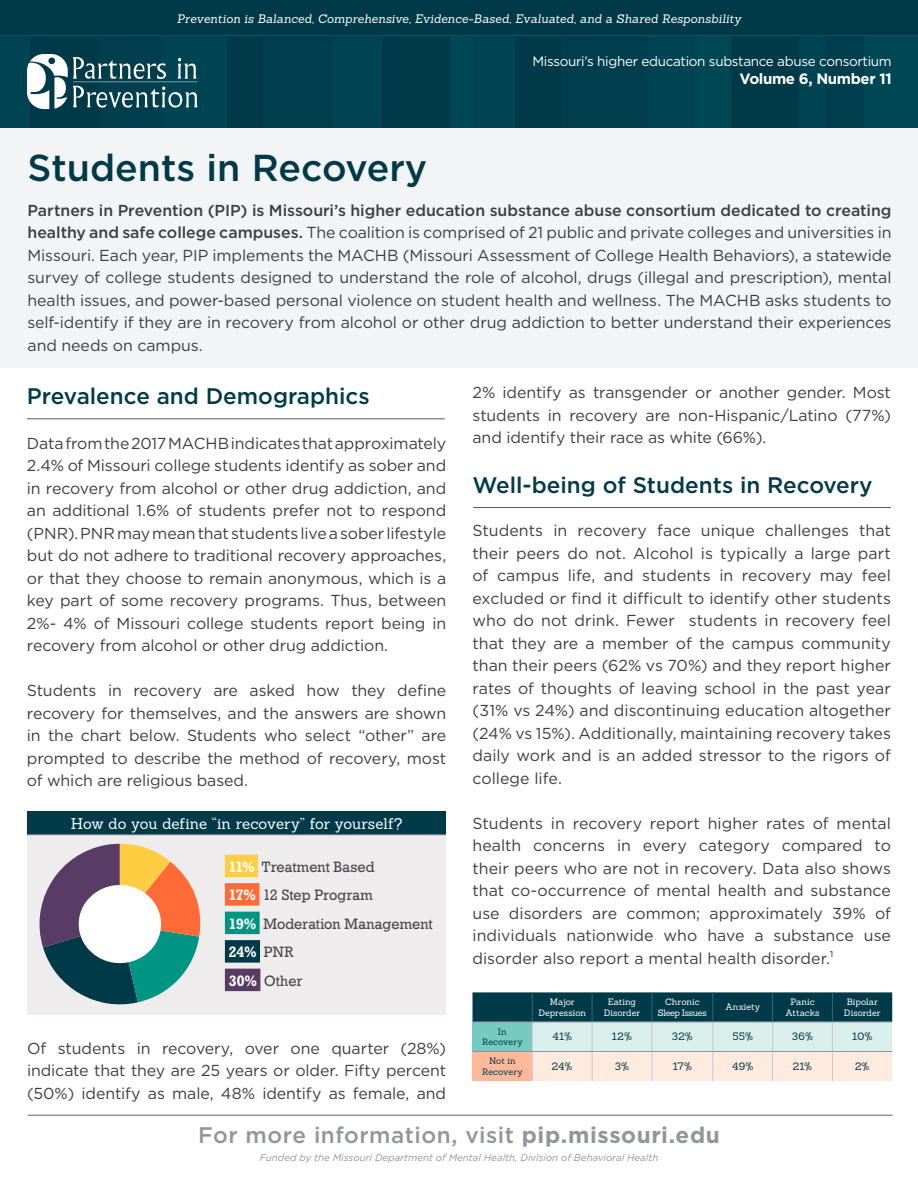
<style>
.page{position:relative;width:918px;height:1188px;background:#fff}
.page>*{position:absolute;margin:0;border:0;box-sizing:border-box;transform-origin:0 0}
.t1{font:500 37.5px "Gotham";color:#003a49}
.t2{font:500 22.5px "Gotham";color:#003a49}
.t3{font:500 22.5px "Gotham";letter-spacing:.02em;color:#939598}
.t4{font:15.9px/22.5px "Gotham";letter-spacing:-.005em;color:#3e3e3f;text-align:justify}
.t5{font:15.15px "Sanchez";color:#fff}
.t6{font:15px "Geometric Slab 712 BT Medium A";letter-spacing:.005em;color:#4b4c4d}
.t7{font:700 15px "Gotham";letter-spacing:-.025em;color:#fff}
.t8{font:15px "Geometric Slab 712 BT Bold A";color:#fff}
.t9{font:13.5px "Gotham";letter-spacing:-.025em;color:#fff}
.t10{font:italic 12px "Sanchez";letter-spacing:.01em;color:#fff}
.t11{font:10.5px "Sanchez";letter-spacing:.025em;color:#003a49}
.t12{font:italic 9.75px "Gotham";color:#939598}
.t13{font:9px "Sanchez";color:#fff}
.t14{font:9px "Sanchez";color:#003a49}
.t15{font:9px "Sanchez";letter-spacing:-.04em;color:#fff}
.s1{font-weight:500}
.s2{font-family:"Geometric Slab 712 BT Bold A";color:#fff}
.s3{font-family:"Geometric Slab 712 BT Medium A";color:#4b4c4d}
.s4{font-weight:700}
</style>
<div class="page">
<hr style="left:28px;top:1115px;width:864px;height:1px;background:#939598">
<svg style="left:472px;top:992px;width:420px;height:89px;background:#9aadac"></svg>
<hr style="left:532px;top:992px;width:1px;height:30px;background:#336773">
<hr style="left:592px;top:992px;width:1px;height:30px;background:#336773">
<hr style="left:652px;top:992px;width:1px;height:30px;background:#336773">
<hr style="left:712px;top:992px;width:1px;height:30px;background:#336773">
<hr style="left:772px;top:992px;width:1px;height:30px;background:#336773">
<hr style="left:832px;top:992px;width:1px;height:30px;background:#336773">
<hr style="left:472px;top:1022px;width:60px;height:1px;background:#939598">
<hr style="left:532px;top:1022px;width:60px;height:1px;background:#939598">
<hr style="left:592px;top:1022px;width:60px;height:1px;background:#939598">
<hr style="left:652px;top:1022px;width:61px;height:1px;background:#939598">
<hr style="left:713px;top:1022px;width:60px;height:1px;background:#939598">
<hr style="left:472px;top:1051px;width:60px;height:1px;background:#939598">
<hr style="left:532px;top:1051px;width:60px;height:1px;background:#939598">
<hr style="left:592px;top:1051px;width:60px;height:1px;background:#939598">
<hr style="left:652px;top:1051px;width:61px;height:1px;background:#939598">
<hr style="left:713px;top:1051px;width:60px;height:1px;background:#939598">
<hr style="left:773px;top:1051px;width:59px;height:1px;background:#939598">
<hr style="left:832px;top:1051px;width:60px;height:1px;background:#939598">
<div style="left:0;top:27px;width:56px;height:115px;background:#004352"></div>
<div style="left:221px;top:27px;width:67px;height:115px;background:#003a49"></div>
<div style="left:160px;top:27px;width:67px;height:115px;background:#004352"></div>
<div style="left:330px;top:27px;width:67px;height:115px;background:#004352"></div>
<div style="left:264px;top:27px;width:67px;height:115px;background:#003e4d"></div>
<div style="left:448px;top:27px;width:67px;height:115px;background:#004755"></div>
<div style="left:383px;top:27px;width:67px;height:115px;background:#003a49"></div>
<div style="left:93px;top:27px;width:67px;height:115px;background:#003e4d"></div>
<div style="left:30px;top:27px;width:67px;height:115px;background:#003a49"></div>
<div style="left:474px;top:27px;width:67px;height:115px;background:#004352"></div>
<div style="left:689px;top:27px;width:67px;height:115px;background:#004755"></div>
<div style="left:628px;top:27px;width:67px;height:115px;background:#004352"></div>
<div style="left:764px;top:27px;width:67px;height:115px;background:#004352"></div>
<div style="left:732px;top:27px;width:67px;height:115px;background:#003a49"></div>
<div style="left:825px;top:27px;width:67px;height:115px;background:#003e4d"></div>
<div style="left:515px;top:27px;width:67px;height:115px;background:#003a49"></div>
<div style="left:561px;top:27px;width:87px;height:115px;background:#003e4d"></div>
<div style="left:864px;top:27px;width:54px;height:115px;background:#004755"></div>
<div style="left:0;top:128px;width:918px;height:239px;background:#f3f4f5"></div>
<svg style="left:27px;top:54px;width:171px;height:55px"></svg>
<hr style="left:27px;top:418px;width:418px;height:1px;background:#54555a">
<div style="left:0;top:0;width:918px;height:35px;background:#003a49"></div>
<hr style="left:0;top:35px;width:918px;height:1px;background:#0d5562">
<hr style="left:473px;top:507px;width:418px;height:1px;background:#54555a">
<div style="left:27px;top:834px;width:419px;height:181px;background:#efecee"></div>
<div style="left:27px;top:811px;width:419px;height:24px;background:#003a49"></div>
<hr style="left:27px;top:835px;width:419px;height:1px;background:#939598">
<svg style="left:39px;top:844px;width:162px;height:161px"></svg>
<div style="left:79px;top:885px;width:82px;height:78px;background:#fff;border-radius:50%"></div>
<div style="left:225px;top:855px;width:33px;height:22px;background:#ffcd41"></div>
<div style="left:225px;top:883px;width:34px;height:23px;background:#ff6b36"></div>
<div style="left:225px;top:912px;width:35px;height:22px;background:#009483"></div>
<div style="left:225px;top:940px;width:35px;height:23px;background:#003a49"></div>
<div style="left:225px;top:969px;width:35px;height:22px;background:#583c66"></div>
<p class="t10" style="left:177px;top:11px;width:566px">Prevention is Balanced, Comprehensive, Evidence-Based, Evaluated, and a Shared Responsbility</p>
<p class="t9" style="left:533px;top:53px;width:361px">Missouri’s higher education substance abuse consortium</p>
<p class="t7" style="left:740px;top:69px;width:154px">Volume 6, Number 11</p>
<p class="t1" style="left:28px;top:144px;width:401px">Students in Recovery</p>
<p class="t4" style="left:28px;top:199px;width:866px"><span class="s1">Partners in Prevention (PIP) is Missouri’s higher education substance abuse consortium dedicated to creating healthy and safe college campuses.</span> The coalition is comprised of 21 public and private colleges and universities in Missouri. Each year, PIP implements the MACHB (Missouri Assessment of College Health Behaviors), a statewide survey of college students designed to understand the role of alcohol, drugs (illegal and prescription), mental health issues, and power-based personal violence on student health and wellness. The MACHB asks students to self-identify if they are in recovery from alcohol or other drug addiction to better understand their experiences and needs on campus.</p>
<p class="t2" style="left:27px;top:381px;width:344px">Prevalence and Demographics</p>
<p class="t4" style="left:27px;top:431px;width:421px">Data from the 2017 MACHB indicates that approximately 2.4% of Missouri college students identify as sober and in recovery from alcohol or other drug addiction, and an additional 1.6% of students prefer not to respond (PNR). PNR may mean that students live a sober lifestyle but do not adhere to traditional recovery approaches, or that they choose to remain anonymous, which is a key part of some recovery programs. Thus, between 2%- 4% of Missouri college students report being in recovery from alcohol or other drug addiction.</p>
<p class="t4" style="left:27px;top:679px;width:421px">Students in recovery are asked how they define recovery for themselves, and the answers are shown in the chart below. Students who select “other” are prompted to describe the method of recovery, most of which are religious based.</p>
<p class="t5" style="left:71px;top:814px;width:333px">How do you define “in recovery” for yourself?</p>
<p class="t6" style="left:229px;top:857px;width:147px"><span class="s2">11%</span> Treatment Based</p>
<p class="t6" style="left:229px;top:886px;width:146px"><span class="s2">17%</span> 12 Step Program</p>
<p class="t6" style="left:229px;top:914px;width:205px"><span class="s2">19%</span> Moderation Management</p>
<p class="t8" style="left:229px;top:943px;width:66px">24% <span class="s3">PNR</span></p>
<p class="t6" style="left:229px;top:971px;width:75px"><span class="s2">30%</span> Other</p>
<p class="t4" style="left:27px;top:1037px;width:421px">Of students in recovery, over one quarter (28%) indicate that they are 25 years or older. Fifty percent (50%) identify as male, 48% identify as female, and</p>
<p class="t4" style="left:472px;top:381px;width:420px">2% identify as transgender or another gender. Most students in recovery are non-Hispanic/Latino (77%) and identify their race as white (66%).</p>
<p class="t2" style="left:472px;top:470px;width:401px">Well-being of Students in Recovery</p>
<p class="t4" style="left:472px;top:519px;width:420px">Students in recovery face unique challenges that their peers do not. Alcohol is typically a large part of campus life, and students in recovery may feel excluded or find it difficult to identify other students who do not drink. Fewer students in recovery feel that they are a member of the campus community than their peers (62% vs 70%) and they report higher rates of thoughts of leaving school in the past year (31% vs 24%) and discontinuing education altogether (24% vs 15%). Additionally, maintaining recovery takes daily work and is an added stressor to the rigors of college life.</p>
<p class="t4" style="left:472px;top:812px;width:420px">Students in recovery report higher rates of mental health concerns in every category compared to their peers who are not in recovery. Data also shows that co-occurrence of mental health and substance use disorders are common; approximately 39% of individuals nationwide who have a substance use disorder also report a mental health disorder.¹</p>
<p class="t13" style="left:550px;top:996px;width:26px">Major</p>
<p class="t13" style="left:538px;top:1007px;width:49px">Depression</p>
<p class="t13" style="left:665px;top:996px;width:36px">Chronic</p>
<p class="t15" style="left:658px;top:1007px;width:50px">Sleep Issues</p>
<p class="t13" style="left:608px;top:996px;width:30px">Eating</p>
<p class="t13" style="left:604px;top:1007px;width:38px">Disorder</p>
<p class="t13" style="left:790px;top:996px;width:26px">Panic</p>
<p class="t13" style="left:785px;top:1007px;width:36px">Attacks</p>
<p class="t13" style="left:847px;top:996px;width:32px">Bipolar</p>
<p class="t13" style="left:844px;top:1007px;width:38px">Disorder</p>
<p class="t13" style="left:725px;top:1001px;width:36px">Anxiety</p>
<p class="t14" style="left:498px;top:1026px;width:10px">In</p>
<p class="t14" style="left:482px;top:1036px;width:42px">Recovery</p>
<p class="t14" style="left:489px;top:1055px;width:28px">Not in</p>
<p class="t14" style="left:482px;top:1066px;width:42px">Recovery</p>
<p class="t11" style="left:552px;top:1030px;width:21px">41%</p>
<p class="t11" style="left:612px;top:1030px;width:22px">12%</p>
<p class="t11" style="left:672px;top:1030px;width:23px">32%</p>
<p class="t11" style="left:732px;top:1030px;width:22px">55%</p>
<p class="t11" style="left:792px;top:1030px;width:23px">36%</p>
<p class="t11" style="left:852px;top:1030px;width:22px">10%</p>
<p class="t11" style="left:552px;top:1059px;width:22px">24%</p>
<p class="t11" style="left:615px;top:1059px;width:16px">3%</p>
<p class="t11" style="left:673px;top:1059px;width:21px">17%</p>
<p class="t11" style="left:732px;top:1059px;width:23px">49%</p>
<p class="t11" style="left:793px;top:1059px;width:21px">21%</p>
<p class="t11" style="left:855px;top:1059px;width:16px">2%</p>
<p class="t3" style="left:198px;top:1121px;width:523px">For more information, visit <span class="s4">pip.missouri.edu</span></p>
<p class="t12" style="left:260px;top:1152px;width:400px">Funded by the Missouri Department of Mental Health, Division of Behavioral Health</p>
</div>
